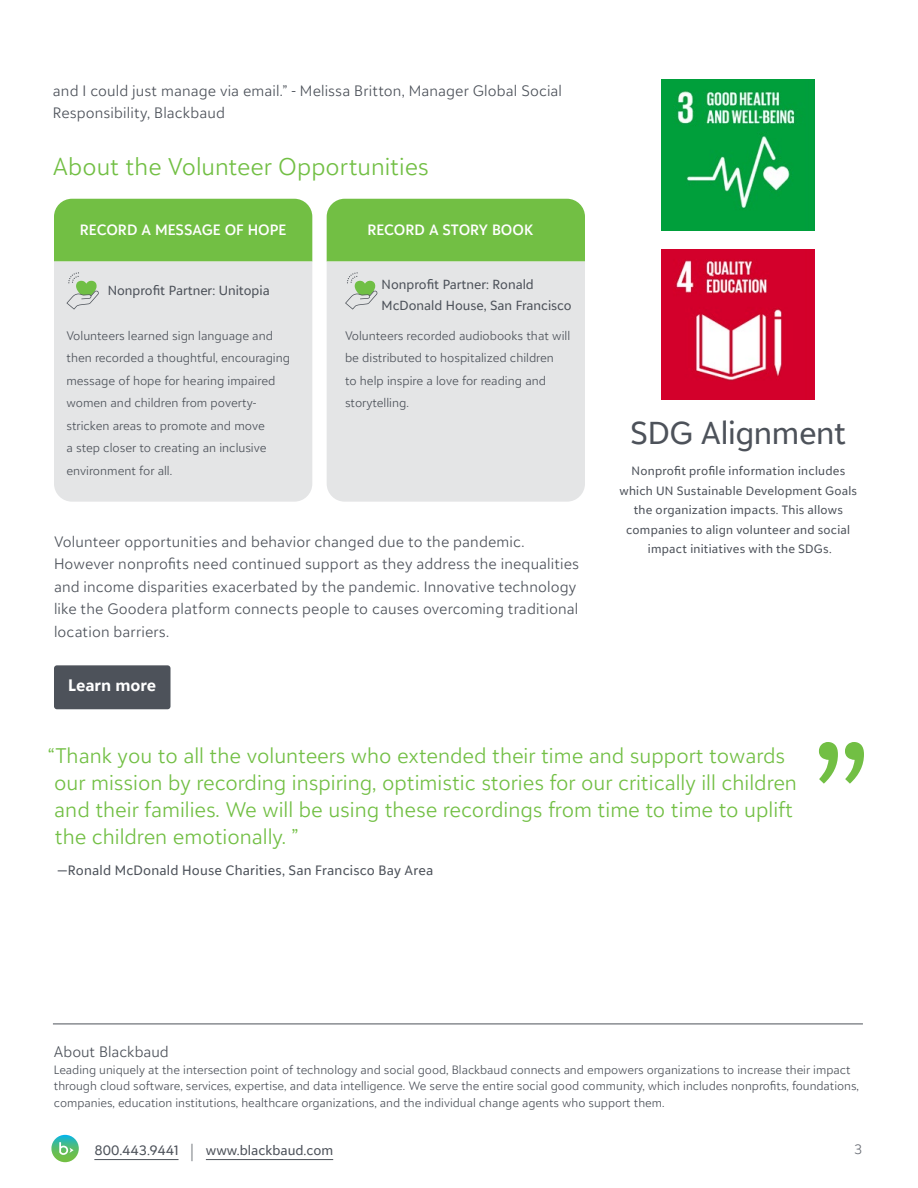
<style>
.page{position:relative;width:918px;height:1188px;background:#fff}
.page>*{position:absolute;margin:0;border:0;box-sizing:border-box;transform-origin:0 0}
.t1{font:31.5px "Blackbaud Sans";letter-spacing:-.01em;color:#4d525a}
.t2{font:300 24px "Blackbaud Sans";color:#72bf44}
.t3{font:300 21px/27px "Blackbaud Sans";color:#72bf44}
.t4{font:700 16.5px "Blackbaud Sans";color:#fff}
.t5{font:300 15px/22.5px "Blackbaud Sans";letter-spacing:.01em;color:#4d525a}
.t6{font:600 14.85px "Blackbaud Sans";color:#fff}
.t7{font:13.5px "Blackbaud Sans";letter-spacing:.015em;color:#4d525a}
.t8{font:300 13.5px "Blackbaud Sans";color:#686c74}
.t9{font:13.05px/21px "Blackbaud Sans";color:#4d525a}
.t10{font:300 12.3px/22.5px "Blackbaud Sans";color:#4d525a}
.t11{font:300 12px/16.5px "Blackbaud Sans";color:#4d525a}
.t12{font:12px/19.5px "Blackbaud Sans";letter-spacing:.02em;color:#4d525a;text-align:center}
.s1{font-weight:300;font-size:20.25px;color:#71757b}
</style>
<div class="page">
<hr style="left:53px;top:1024px;width:810px;height:1px;background:#4d525a">
<svg style="left:51px;top:1135px;width:28px;height:27px"></svg>
<svg style="left:59px;top:1142px;width:15px;height:13px"></svg>
<hr style="left:94px;top:1159px;width:85px;height:1px;background:#4d525a">
<hr style="left:206px;top:1159px;width:127px;height:1px;background:#4d525a">
<svg style="left:819px;top:742px;width:45px;height:42px"></svg>
<div style="left:54px;top:665px;width:117px;height:44px;background:#4d525a;border-radius:3px"></div>
<div style="left:54px;top:199px;width:258px;height:63px;background:#72bf44"></div>
<div style="left:327px;top:199px;width:258px;height:63px;background:#72bf44"></div>
<div style="left:54px;top:262px;width:258px;height:240px;background:#e4e5e6"></div>
<div style="left:327px;top:262px;width:258px;height:240px;background:#e4e5e6"></div>
<svg style="left:66px;top:272px;width:33px;height:38px"></svg>
<svg style="left:345px;top:272px;width:33px;height:38px"></svg>
<img style="left:661px;top:249px;width:154px;height:151px">
<img style="left:661px;top:80px;width:154px;height:150px">
<p class="t5" style="left:53px;top:79px;width:511px">and I could just manage via email.” - Melissa Britton, Manager Global Social<br>Responsibility, Blackbaud</p>
<h2 class="t2" style="left:53px;top:152px;width:377px">About the Volunteer Opportunities</h2>
<p class="t6" style="left:80px;top:221px;width:208px">RECORD A MESSAGE OF HOPE</p>
<p class="t6" style="left:367px;top:221px;width:167px">RECORD A STORY BOOK</p>
<p class="t9" style="left:108px;top:280px;width:164px">Nonprofit Partner: Unitopia</p>
<p class="t9" style="left:382px;top:274px;width:192px">Nonprofit Partner: Ronald<br>McDonald House, San Francisco</p>
<p class="t10" style="left:66px;top:324px;width:225px">Volunteers learned sign language and then recorded a thoughtful, encouraging message of hope for hearing impaired women and children from poverty&shy;stricken areas to promote and move<br>a step closer to creating an inclusive environment for all.</p>
<p class="t10" style="left:345px;top:324px;width:227px">Volunteers recorded audiobooks that will be distributed to hospitalized children<br>to help inspire a love for reading and storytelling.</p>
<p class="t5" style="left:54px;top:530px;width:527px">Volunteer opportunities and behavior changed due to the pandemic.<br>However nonprofits need continued support as they address the inequalities and income disparities exacerbated by the pandemic. Innovative technology like the Goodera platform connects people to causes overcoming traditional location barriers.</p>
<p class="t4" style="left:68px;top:675px;width:89px">Learn more</p>
<h1 class="t1" style="left:630px;top:414px;width:217px">SDG Alignment</h1>
<p class="t12" style="left:619px;top:461px;width:239px">Nonprofit profile information includes which UN Sustainable Development Goals the organization impacts. This allows companies to align volunteer and social impact initiatives with the SDGs.</p>
<p class="t3" style="left:54px;top:742px;width:744px;text-indent:-6px">“Thank you to all the volunteers who extended their time and support towards our mission by recording inspiring, optimistic stories for our critically ill children and their families. We will be using these recordings from time to time to uplift the children emotionally. ”</p>
<p class="t7" style="left:58px;top:862px;width:377px">—Ronald McDonald House Charities, San Francisco Bay Area</p>
<p class="t5" style="left:54px;top:1040px;width:116px">About Blackbaud</p>
<p class="t11" style="left:54px;top:1061px;width:807px">Leading uniquely at the intersection point of technology and social good, Blackbaud connects and empowers organizations to increase their impact through cloud software, services, expertise, and data intelligence. We serve the entire social good community, which includes nonprofits, foundations, companies, education institutions, healthcare organizations, and the individual change agents who support them.</p>
<p class="t7" style="left:94px;top:1142px;width:240px">800.443.9441 <span class="s1">|</span> www.blackbaud.com</p>
<p class="t8" style="left:854px;top:1141px;width:10px">3</p>
</div>
